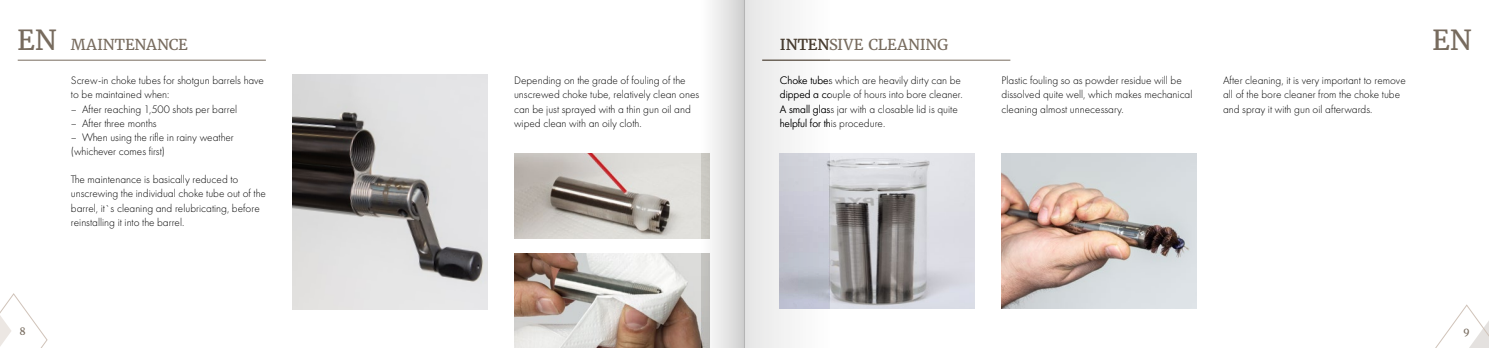
<style>
.page{position:relative;width:1489px;height:348px;background:#fff}
.page>*{position:absolute;margin:0;border:0;box-sizing:border-box;transform-origin:0 0}
.t1{font:27.5px "Merriweather";color:#776b5e}
.t2{font:15px "Merriweather";letter-spacing:-.01em;color:#776b5e}
.t3{font:300 11.25px/14.1px "Futura PT";color:#000}
.t4{font:10px "Merriweather";color:#776b5e}
.s1{font-size:27.5px}
</style>
<div class="page">
<img style="left:514px;top:153px;width:188px;height:85px">
<img style="left:514px;top:253px;width:188px;height:94px">
<img style="left:829px;top:153px;width:145px;height:155px">
<hr style="left:18px;top:60px;width:248px;height:1px;background:#776b5e">
<hr style="left:762px;top:60px;width:248px;height:1px;background:#776b5e">
<img style="left:292px;top:74px;width:195px;height:235px">
<img style="left:1001px;top:153px;width:195px;height:155px">
<svg style="left:0;top:293px;width:48px;height:54px"></svg>
<svg style="left:1436px;top:304px;width:52px;height:43px"></svg>
<svg style="left:744px;top:0;width:85px;height:347px"></svg>
<svg style="left:702px;top:0;width:42px;height:347px"></svg>
<h2 class="t2" style="left:17px;top:35px;width:172px"><span class="s1">EN</span> MAINTENANCE</h2>
<h2 class="t2" style="left:780px;top:35px;width:170px">INTENSIVE CLEANING</h2>
<h1 class="t1" style="left:1431px;top:23px;width:41px">EN</h1>
<p class="t3" style="left:71px;top:73px;width:195px">Screw-in choke tubes for shotgun barrels have to be maintained when:</p>
<p class="t3" style="left:71px;top:102px;width:168px">– After reaching 1,500 shots per barrel</p>
<p class="t3" style="left:71px;top:116px;width:87px">– After three months</p>
<p class="t3" style="left:71px;top:130px;width:164px">– When using the rifle in rainy weather (whichever comes first)</p>
<p class="t3" style="left:71px;top:172px;width:196px">The maintenance is basically reduced to unscrewing the individual choke tube out of the barrel, it`s cleaning and relubricating, before reinstalling it into the barrel.</p>
<p class="t3" style="left:514px;top:73px;width:187px">Depending on the grade of fouling of the unscrewed choke tube, relatively clean ones can be just sprayed with a thin gun oil and wiped clean with an oily cloth.</p>
<p class="t3" style="left:780px;top:73px;width:184px">Choke tubes which are heavily dirty can be dipped a couple of hours into bore cleaner.<br>A small glass jar with a closable lid is quite helpful for this procedure.</p>
<p class="t3" style="left:1001px;top:73px;width:192px">Plastic fouling so as powder residue will be dissolved quite well, which makes mechanical cleaning almost unnecessary.</p>
<p class="t3" style="left:1222px;top:73px;width:184px">After cleaning, it is very important to remove all of the bore cleaner from the choke tube and spray it with gun oil afterwards.</p>
<p class="t4" style="left:19px;top:324px;width:8px">8</p>
<p class="t4" style="left:1462px;top:324px;width:8px">9</p>
</div>
